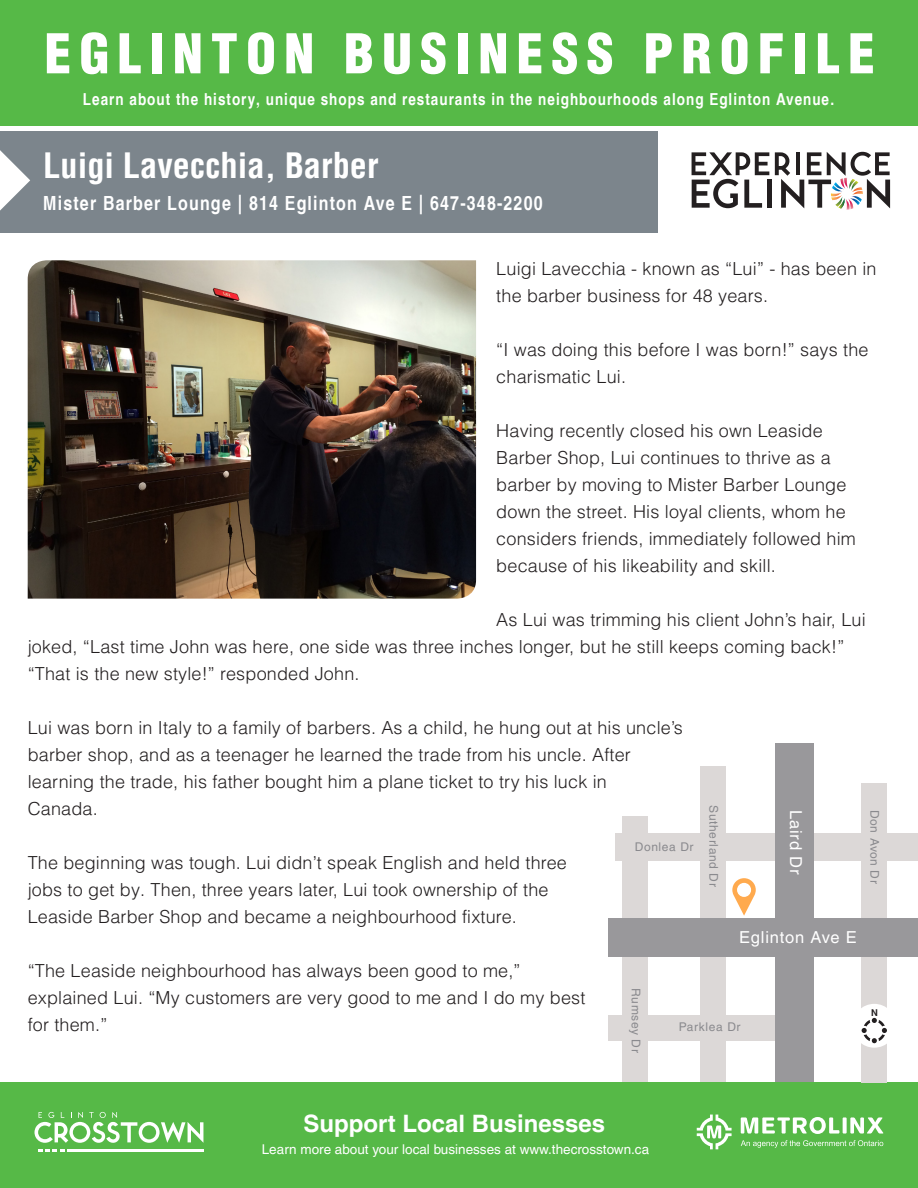
<style>
.page{position:relative;width:918px;height:1188px;background:#fff}
.page>*{position:absolute;margin:0;border:0;box-sizing:border-box;transform-origin:0 0}
.t1{font:900 condensed 53.4px "Helvetica LT Pro";letter-spacing:.15em;color:#fff}
.t2{font:700 condensed 34.2px "Helvetica LT Pro";color:#fff}
.t3{font:700 24px "Helvetica LT Pro";color:#fff}
.t4{font:700 condensed 19.5px "Helvetica LT Pro";letter-spacing:.06em;color:#fff}
.t5{font:300 18px/27px "Helvetica LT Pro";letter-spacing:.01em;color:#231f20}
.t6{font:700 condensed 16.5px "Helvetica LT Pro";letter-spacing:.06em;color:#fff}
.t7{font:16.5px "Helvetica LT Pro";letter-spacing:.05em;color:#fff}
.t8{font:13.5px "Helvetica LT Pro";color:#fff}
.t9{font:12px "Helvetica LT Pro";letter-spacing:.05em;color:#8a8a8e}
.t10{font:700 9.45px "Helvetica LT Pro";color:#231f20}
</style>
<div class="page">
<img style="left:28px;top:260px;width:448px;height:339px">
<div style="left:0;top:1082px;width:918px;height:106px;background:#56b947"></div>
<div style="left:0;top:0;width:918px;height:125px;background:#56b947"></div>
<div style="left:0;top:131px;width:918px;height:102px;background:#7c858c"></div>
<svg style="left:0;top:150px;width:30px;height:61px"></svg>
<svg style="left:741px;top:1140px;width:142px;height:8px"></svg>
<svg style="left:843px;top:1117px;width:4px;height:17px"></svg>
<svg style="left:850px;top:1117px;width:33px;height:17px"></svg>
<svg style="left:741px;top:1117px;width:98px;height:17px"></svg>
<svg style="left:697px;top:1115px;width:35px;height:34px"></svg>
<hr style="left:67px;top:1149px;width:137px;height:3px;background:#fff">
<svg style="left:38px;top:1149px;width:27px;height:3px"></svg>
<svg style="left:34px;top:1112px;width:169px;height:31px"></svg>
<div style="left:658px;top:128px;width:260px;height:112px;background:#fff"></div>
<svg style="left:692px;top:152px;width:77px;height:56px"></svg>
<div style="left:767px;top:180px;width:5px;height:28px;background:#231f20"></div>
<svg style="left:775px;top:152px;width:115px;height:58px"></svg>
<div style="left:700px;top:766px;width:26px;height:316px;background:#dcd8d7"></div>
<div style="left:622px;top:816px;width:26px;height:266px;background:#dcd8d7"></div>
<div style="left:861px;top:783px;width:26px;height:299px;background:#dcd8d7"></div>
<div style="left:616px;top:833px;width:302px;height:28px;background:#dcd8d7"></div>
<div style="left:609px;top:1015px;width:205px;height:26px;background:#dcd8d7"></div>
<div style="left:776px;top:744px;width:38px;height:338px;background:#99989b"></div>
<div style="left:609px;top:919px;width:309px;height:38px;background:#99989b"></div>
<div style="left:852px;top:1004px;width:44px;height:44px;background:#fff;border-radius:50%"></div>
<svg style="left:862px;top:1018px;width:25px;height:25px"></svg>
<svg style="left:732px;top:878px;width:24px;height:38px"></svg>
<p class="t1" style="left:44px;top:20px;width:832px">EGLINTON BUSINESS PROFILE</p>
<p class="t6" style="left:83px;top:89px;width:753px">Learn about the history, unique shops and restaurants in the neighbourhoods along Eglinton Avenue.</p>
<p class="t2" style="left:43px;top:143px;width:337px">Luigi Lavecchia, Barber</p>
<p class="t4" style="left:43px;top:191px;width:501px">Mister Barber Lounge | 814 Eglinton Ave E | 647-348-2200</p>
<p class="t5" style="left:496px;top:255px;width:382px">Luigi Lavecchia - known as “Lui” - has been in the barber business for 48 years.</p>
<p class="t5" style="left:496px;top:336px;width:374px">“I was doing this before I was born!” says the charismatic Lui.</p>
<p class="t5" style="left:496px;top:417px;width:361px">Having recently closed his own Leaside Barber Shop, Lui continues to thrive as a barber by moving to Mister Barber Lounge down the street. His loyal clients, whom he considers friends, immediately followed him because of his likeability and skill.</p>
<p class="t5" style="left:28px;top:606px;width:840px;text-indent:469px">As Lui was trimming his client John’s hair, Lui joked, “Last time John was here, one side was three inches longer, but he still keeps coming back!” “That is the new style!” responded John.</p>
<p class="t5" style="left:28px;top:714px;width:657px">Lui was born in Italy to a family of barbers. As a child, he hung out at his uncle’s barber shop, and as a teenager he learned the trade from his uncle. After learning the trade, his father bought him a plane ticket to try his luck in<br>Canada.</p>
<p class="t9" style="left:721px;top:805px;width:83px;rotate:90deg">Sutherland Dr</p>
<p class="t9" style="left:882px;top:810px;width:75px;rotate:90deg">Don Avon Dr</p>
<p class="t7" style="left:806px;top:810px;width:66px;rotate:90deg">Laird Dr</p>
<p class="t9" style="left:635px;top:840px;width:60px">Donlea Dr</p>
<p class="t5" style="left:28px;top:849px;width:541px">The beginning was tough. Lui didn’t speak English and held three jobs to get by. Then, three years later, Lui took ownership of the<br>Leaside Barber Shop and became a neighbourhood fixture.</p>
<p class="t5" style="left:28px;top:957px;width:559px">“The Leaside neighbourhood has always been good to me,” explained Lui. “My customers are very good to me and I do my best for them.”</p>
<p class="t7" style="left:739px;top:927px;width:119px">Eglinton Ave E</p>
<p class="t9" style="left:643px;top:988px;width:66px;rotate:90deg">Rumsey Dr</p>
<p class="t10" style="left:871px;top:1007px;width:8px">N</p>
<p class="t9" style="left:679px;top:1020px;width:63px">Parklea Dr</p>
<p class="t3" style="left:303px;top:1109px;width:303px">Support Local Businesses</p>
<p class="t8" style="left:262px;top:1141px;width:389px">Learn more about your local businesses at www.thecrosstown.ca</p>
</div>
